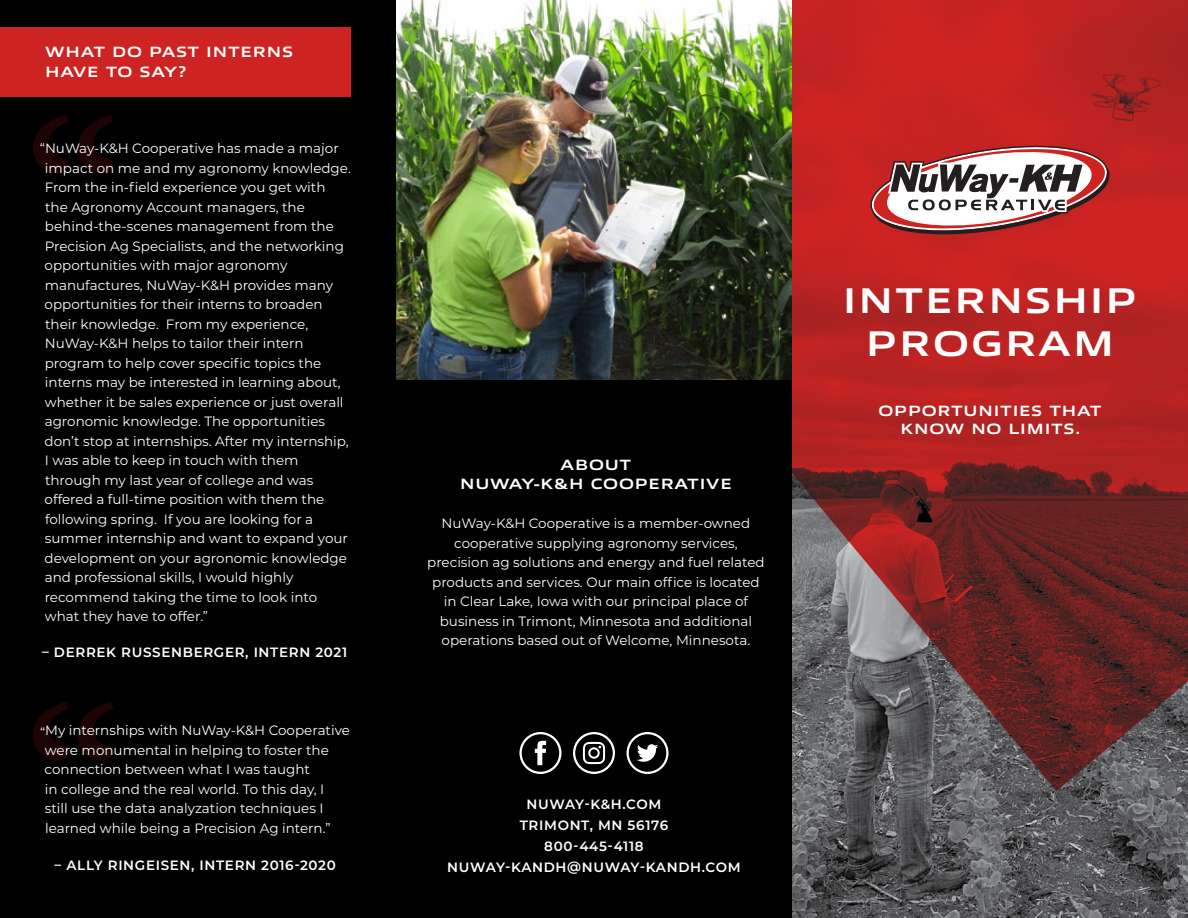
<style>
.page{position:relative;width:1188px;height:918px;background:#fff}
.page>*{position:absolute;margin:0;border:0;box-sizing:border-box;transform-origin:0 0}
.t1{font:700 36px/43.2px "Allumi Std Extended";letter-spacing:.05em;color:#fff;text-align:center}
.t2{font:700 15px/19.5px "Allumi Std Extended";letter-spacing:.05em;color:#fff;text-align:center}
.t3{font:13.5px/19.5px "Montserrat";color:#fff}
.t4{font:600 13.5px/21px "Montserrat";letter-spacing:.05em;color:#fff;text-align:center}
</style>
<div class="page">
<img style="left:792px;top:791px;width:396px;height:127px">
<div style="left:0;top:0;width:792px;height:918px;background:#000"></div>
<svg style="left:33px;top:702px;width:80px;height:59px"></svg>
<svg style="left:792px;top:0;width:396px;height:791px;background:#982f2e"></svg>
<svg style="left:871px;top:146px;width:238px;height:88px"></svg>
<div style="left:519px;top:732px;width:42px;height:42px;border:2px solid #fff;border-radius:20px"></div>
<svg style="left:535px;top:741px;width:11px;height:24px"></svg>
<div style="left:573px;top:732px;width:42px;height:42px;border:2px solid #fff;border-radius:20px"></div>
<svg style="left:583px;top:742px;width:22px;height:22px"></svg>
<div style="left:0;top:27px;width:351px;height:70px;background:#cd2322"></div>
<div style="left:627px;top:732px;width:42px;height:42px;border:2px solid #fff;border-radius:20px"></div>
<svg style="left:637px;top:744px;width:21px;height:18px"></svg>
<img style="left:396px;top:0;width:396px;height:380px">
<svg style="left:33px;top:115px;width:80px;height:59px"></svg>
<p class="t2" style="left:45px;top:43px;width:250px;text-align:left">WHAT DO PAST INTERNS<br>HAVE TO SAY?</p>
<p class="t3" style="left:45px;top:138px;width:308px;text-indent:-5px">“NuWay-K&amp;H Cooperative has made a major impact on me and my agronomy knowledge.<br>From the in-field experience you get with the Agronomy Account managers, the behind-the-scenes management from the Precision Ag Specialists, and the networking opportunities with major agronomy manufactures, NuWay-K&amp;H provides many opportunities for their interns to broaden their knowledge. From my experience, NuWay-K&amp;H helps to tailor their intern program to help cover specific topics the interns may be interested in learning about, whether it be sales experience or just overall agronomic knowledge. The opportunities don’t stop at internships. After my internship, I was able to keep in touch with them through my last year of college and was offered a full-time position with them the following spring. If you are looking for a summer internship and want to expand your development on your agronomic knowledge and professional skills, I would highly recommend taking the time to look into what they have to offer.”</p>
<p class="t4" style="left:42px;top:641px;width:307px">– DERREK RUSSENBERGER, INTERN 2021</p>
<p class="t3" style="left:45px;top:720px;width:307px;text-indent:-5px">“My internships with NuWay-K&amp;H Cooperative were monumental in helping to foster the connection between what I was taught<br>in college and the real world. To this day, I still use the data analyzation techniques I learned while being a Precision Ag intern.”</p>
<p class="t4" style="left:55px;top:854px;width:283px">– ALLY RINGEISEN, INTERN 2016-2020</p>
<p class="t2" style="left:460px;top:455px;width:273px">ABOUT<br>NUWAY-K&amp;H COOPERATIVE</p>
<p class="t3" style="left:427px;top:513px;width:339px;text-align:center">NuWay-K&amp;H Cooperative is a member-owned cooperative supplying agronomy services, precision ag solutions and energy and fuel related products and services. Our main office is located in Clear Lake, Iowa with our principal place of business in Trimont, Minnesota and additional operations based out of Welcome, Minnesota.</p>
<p class="t4" style="left:447px;top:793px;width:295px">NUWAY-K&amp;H.COM<br>TRIMONT, MN 56176<br>800-445-4118<br>NUWAY-KANDH@NUWAY-KANDH.COM</p>
<h1 class="t1" style="left:843px;top:280px;width:296px">INTERNSHIP<br>PROGRAM</h1>
<p class="t2" style="left:878px;top:402px;width:225px;line-height:18px">OPPORTUNITIES THAT<br>KNOW NO LIMITS.</p>
</div>
